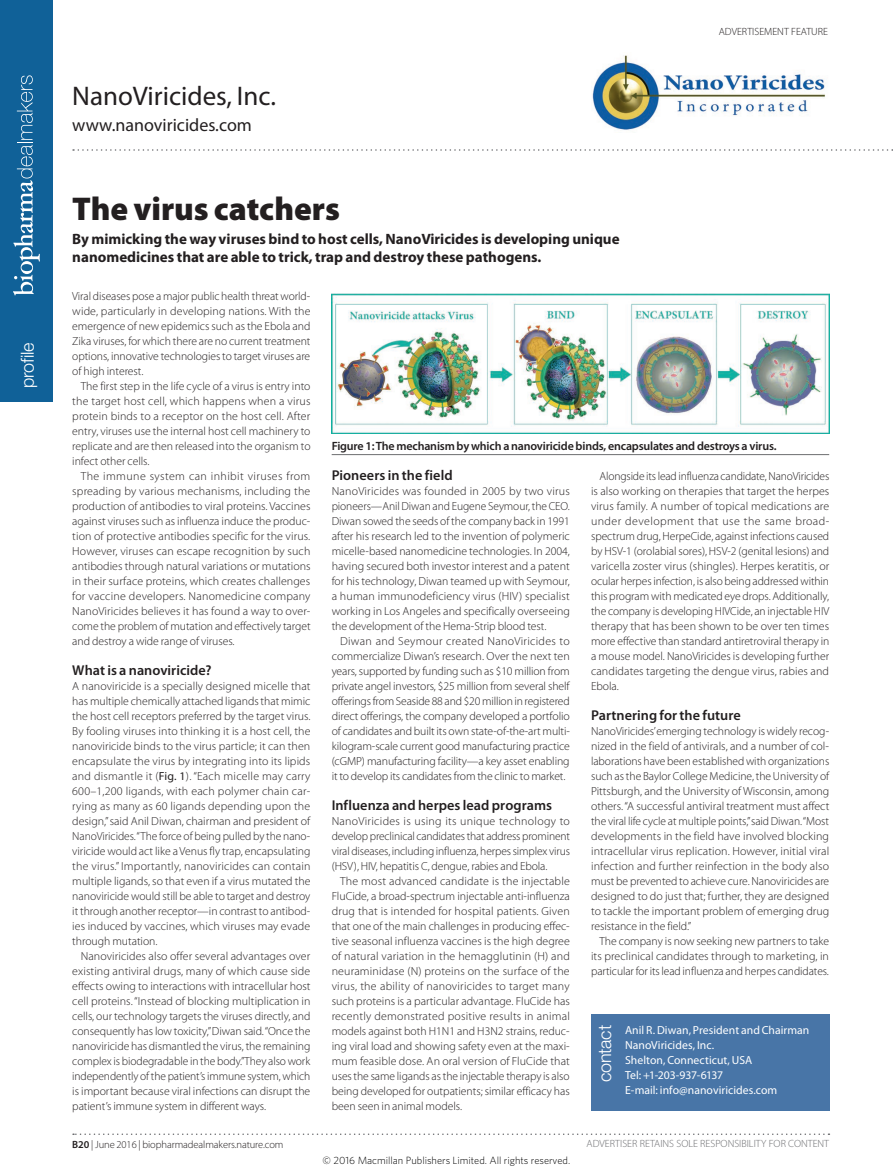
<style>
.page{position:relative;width:893px;height:1174px;background:#fff}
.page>*{position:absolute;margin:0;border:0;box-sizing:border-box;transform-origin:0 0}
.Title{font:900 33px "Myriad Pro";letter-spacing:-.005em;color:#231f20}
.Company_name{font:27px "Myriad Pro";color:#231f20}
.Company_website{font:18px "Myriad Pro";color:#231f20}
.Contact_tab{font:300 18px "Helvetica Neue LT Std";letter-spacing:-.01em;color:#fff}
.Standfirst{font:700 15px/18px "Myriad Pro";color:#231f20}
.Crosshead{font:600 14.25px "Myriad Pro";color:#231f20}
.Figure_caption_line{font:600 12px "Myriad Pro";letter-spacing:-.015em;color:#231f20}
.Body_text{font:300 11.7px/15px "Myriad Pro";color:#231f20;text-align:justify}
.Body_first{font:300 11.7px/15px "Myriad Pro";color:#231f20;text-align:justify}
.Contact{font:11.7px "Myriad Pro";color:#fff}
.Contact-2{font:11.7px "Myriad Pro";letter-spacing:-.03em;color:#fff}
.Page_footer_left{font:300 10.5px "Myriad Pro";letter-spacing:-.01em;color:#231f20}
.t1{font:300 10.5px "Whitney";color:#000}
.t2{font:300 10.5px "Myriad Pro";color:#6c6d70}
.s1{font-weight:400}
.s2{font-weight:600}
</style>
<div class="page">
<div style="left:0;top:0;width:53px;height:401px;background:#106198"></div>
<svg style="left:73px;top:1133px;width:756px;height:2px"></svg>
<svg style="left:73px;top:149px;width:820px;height:2px"></svg>
<svg style="left:13px;top:75px;width:27px;height:220px"></svg>
<div style="left:591px;top:1014px;width:238px;height:96px;background:#4875a7"></div>
<img style="left:592px;top:55px;width:234px;height:75px">
<hr style="left:332px;top:454px;width:497px;height:1px;background:#6c6d70">
<img style="left:332px;top:294px;width:497px;height:139px">
<h3 class="Contact_tab" style="left:17px;top:388px;width:47px;rotate:-90deg">profile</h3>
<p class="Company_name" style="left:72px;top:81px;width:205px">NanoViricides, Inc.</p>
<p class="Company_website" style="left:72px;top:115px;width:181px">www.nanoviricides.com</p>
<p class="Page_footer_left" style="left:719px;top:25px;width:111px">ADVERTISEMENT FEATURE</p>
<p class="Title" style="left:72px;top:190px;width:269px">The virus catchers</p>
<p class="Standfirst" style="left:72px;top:230px;width:549px">By mimicking the way viruses bind to host cells, NanoViricides is developing unique nanomedicines that are able to trick, trap and destroy these pathogens.</p>
<p class="Body_first" style="left:72px;top:289px;width:240px">Viral diseases pose a major public health threat world&shy;wide, particularly in developing nations. With the emergence of new epidemics such as the Ebola and Zika viruses, for which there are no current treatment options, innovative technologies to target viruses are of high interest.</p>
<p class="Body_text" style="left:72px;top:379px;width:240px;text-indent:9px">The first step in the life cycle of a virus is entry into the target host cell, which happens when a virus protein binds to a receptor on the host cell. After entry, viruses use the internal host cell machinery to replicate and are then released into the organism to infect other cells.</p>
<p class="Body_text" style="left:72px;top:469px;width:240px;text-indent:9px">The immune system can inhibit viruses from spreading by various mechanisms, including the production of antibodies to viral proteins. Vaccines against viruses such as influenza induce the produc&shy;tion of protective antibodies specific for the virus.<br>However, viruses can escape recognition by such antibodies through natural variations or mutations in their surface proteins, which creates challenges for vaccine developers. Nanomedicine company NanoViricides believes it has found a way to over&shy;come the problem of mutation and effectively target and destroy a wide range of viruses.</p>
<p class="Crosshead" style="left:72px;top:662px;width:141px">What is a nanoviricide?</p>
<p class="Body_first" style="left:72px;top:679px;width:240px">A nanoviricide is a specially designed micelle that has multiple chemically attached ligands that mimic the host cell receptors preferred by the target virus.<br>By fooling viruses into thinking it is a host cell, the nanoviricide binds to the virus particle; it can then encapsulate the virus by integrating into its lipids and dismantle it (<span class="s1">Fig. 1</span>). “Each micelle may carry 600–1,200 ligands, with each polymer chain car&shy;rying as many as 60 ligands depending upon the design,” said Anil Diwan, chairman and president of NanoViricides. “The force of being pulled by the nano&shy;viricide would act like a Venus fly trap, encapsulating the virus.” Importantly, nanoviricides can contain multiple ligands, so that even if a virus mutated the nanoviricide would still be able to target and destroy it through another receptor—in contrast to antibod&shy;ies induced by vaccines, which viruses may evade through mutation.</p>
<p class="Body_text" style="left:72px;top:949px;width:240px;text-indent:9px">Nanoviricides also offer several advantages over existing antiviral drugs, many of which cause side effects owing to interactions with intracellular host cell proteins. “Instead of blocking multiplication in cells, our technology targets the viruses directly, and consequently has low toxicity,” Diwan said. “Once the nanoviricide has dismantled the virus, the remaining complex is biodegradable in the body.”They also work independently of the patient’s immune system, which is important because viral infections can disrupt the patient’s immune system in different ways.</p>
<p class="Figure_caption_line" style="left:332px;top:439px;width:446px">Figure 1: The mechanism by which a nanoviricide binds, encapsulates and destroys a virus.</p>
<p class="Crosshead" style="left:332px;top:467px;width:123px">Pioneers in the field</p>
<p class="Body_first" style="left:332px;top:484px;width:240px">NanoViricides was founded in 2005 by two virus pioneers—Anil Diwan and Eugene Seymour, the CEO.<br>Diwan sowed the seeds of the company back in 1991 after his research led to the invention of polymeric micelle-based nanomedicine technologies. In 2004, having secured both investor interest and a patent for his technology, Diwan teamed up with Seymour, a human immunodeficiency virus (HIV) specialist working in Los Angeles and specifically overseeing the development of the Hema-Strip blood test.</p>
<p class="Body_text" style="left:332px;top:634px;width:240px;text-indent:9px">Diwan and Seymour created NanoViricides to commercialize Diwan’s research. Over the next ten years, supported by funding such as $10 million from private angel investors, $25 million from several shelf offerings from Seaside 88 and $20 million in registered direct offerings, the company developed a portfolio of candidates and built its own state-of-the-art multi&shy;kilogram-scale current good manufacturing practice (cGMP) manufacturing facility—a key asset enabling it to develop its candidates from the clinic to market.</p>
<p class="Crosshead" style="left:332px;top:797px;width:222px">Influenza and herpes lead programs</p>
<p class="Body_first" style="left:332px;top:814px;width:240px">NanoViricides is using its unique technology to develop preclinical candidates that address prominent viral diseases, including influenza, herpes simplex virus (HSV), HIV, hepatitis C, dengue, rabies and Ebola.</p>
<p class="Body_text" style="left:332px;top:874px;width:240px;text-indent:9px">The most advanced candidate is the injectable FluCide, a broad-spectrum injectable anti-influenza drug that is intended for hospital patients. Given that one of the main challenges in producing effec&shy;tive seasonal influenza vaccines is the high degree of natural variation in the hemagglutinin (H) and neuraminidase (N) proteins on the surface of the virus, the ability of nanoviricides to target many such proteins is a particular advantage. FluCide has recently demonstrated positive results in animal models against both H1N1 and H3N2 strains, reduc&shy;ing viral load and showing safety even at the maxi&shy;mum feasible dose. An oral version of FluCide that uses the same ligands as the injectable therapy is also being developed for outpatients; similar efficacy has been seen in animal models.</p>
<p class="Body_text" style="left:591px;top:469px;width:240px;text-indent:9px">Alongside its lead influenza candidate, NanoViricides is also working on therapies that target the herpes virus family. A number of topical medications are under development that use the same broad&shy;spectrum drug, HerpeCide, against infections caused by HSV-1 (orolabial sores), HSV-2 (genital lesions) and varicella zoster virus (shingles). Herpes keratitis, or ocular herpes infection, is also being addressed within this program with medicated eye drops. Additionally, the company is developing HIVCide, an injectable HIV therapy that has been shown to be over ten times more effective than standard antiretroviral therapy in a mouse model. NanoViricides is developing further candidates targeting the dengue virus, rabies and Ebola.</p>
<p class="Crosshead" style="left:591px;top:707px;width:151px">Partnering for the future</p>
<p class="Body_first" style="left:591px;top:724px;width:240px">NanoViricides’ emerging technology is widely recog&shy;nized in the field of antivirals, and a number of col&shy;laborations have been established with organizations such as the Baylor College Medicine, the University of Pittsburgh, and the University of Wisconsin, among others. “A successful antiviral treatment must affect the viral life cycle at multiple points,”said Diwan. “Most developments in the field have involved blocking intracellular virus replication. However, initial viral infection and further reinfection in the body also must be prevented to achieve cure. Nanoviricides are designed to do just that; further, they are designed to tackle the important problem of emerging drug resistance in the field.”</p>
<p class="Body_text" style="left:591px;top:934px;width:240px;text-indent:9px">The company is now seeking new partners to take its preclinical candidates through to marketing, in particular for its lead influenza and herpes candidates.</p>
<p class="Contact" style="left:625px;top:1023px;width:186px">Anil R. Diwan, President and Chairman</p>
<p class="Contact" style="left:625px;top:1038px;width:91px">NanoViricides, Inc.</p>
<p class="Contact" style="left:625px;top:1053px;width:129px">Shelton, Connecticut, USA</p>
<p class="Contact-2" style="left:625px;top:1068px;width:100px">Tel: +1-203-937-6137</p>
<p class="Contact" style="left:625px;top:1083px;width:154px">E-mail: info@nanoviricides.com</p>
<p class="Contact_tab" style="left:594px;top:1082px;width:59px;rotate:-90deg">contact</p>
<p class="Page_footer_left" style="left:72px;top:1138px;width:213px"><span class="s2">B20</span> | June 2016 | biopharmadealmakers.nature.com</p>
<p class="t1" style="left:323px;top:1153px;width:249px">© 2016 Macmillan Publishers Limited. All rights reserved.</p>
<p class="t2" style="left:586px;top:1137px;width:244px">ADVERTISER RETAINS SOLE RESPONSIBILITY FOR CONTENT</p>
</div>
